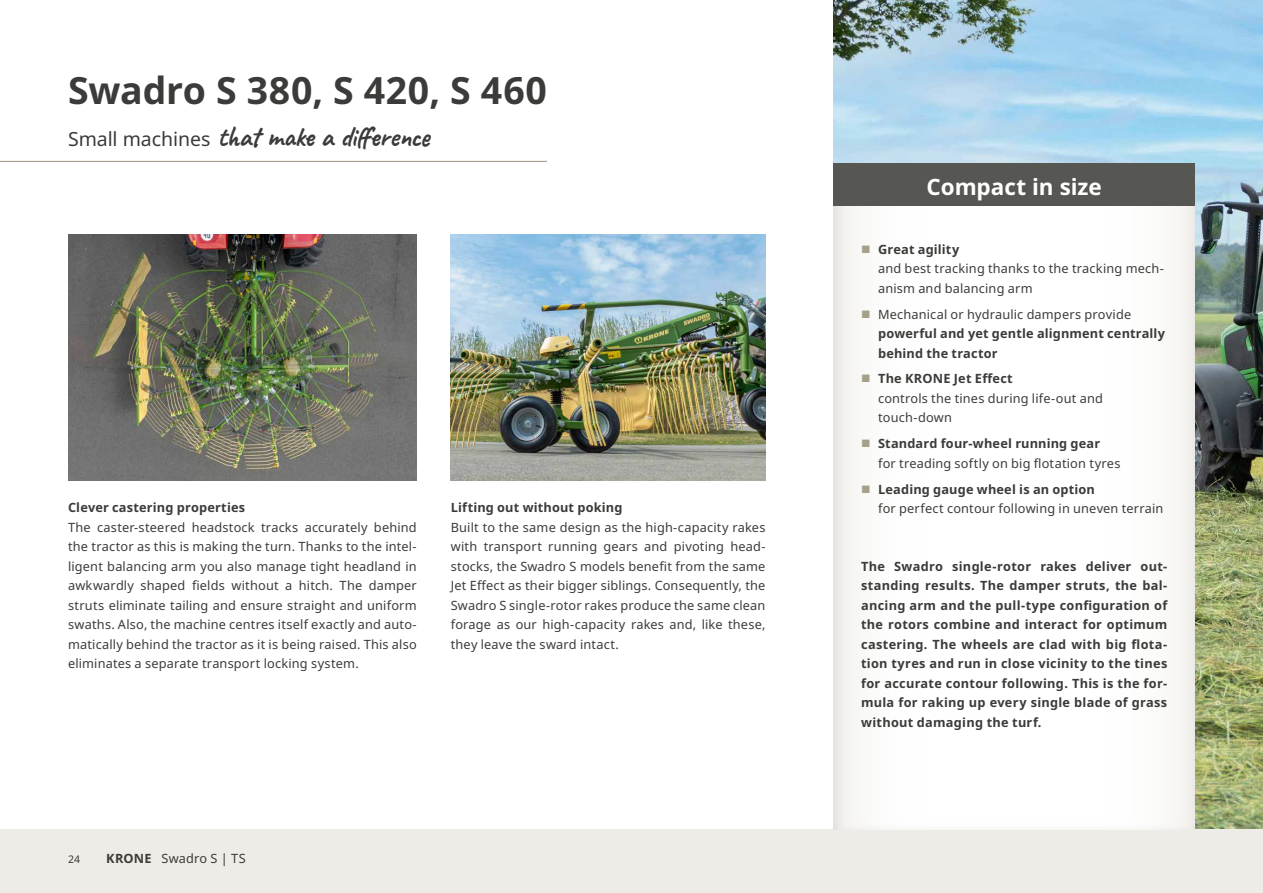
<style>
.page{position:relative;width:1263px;height:893px;background:#fff}
.page>*{position:absolute;margin:0;border:0;box-sizing:border-box;transform-origin:0 0}
.t1{font:700 37.5px "Noto Sans";letter-spacing:.015em;color:#3b3b3a}
.t2{font:700 28.5px "Caveat";letter-spacing:-.025em;color:#3b3b3a}
.t3{font:700 22.5px "Noto Sans";letter-spacing:-.005em;color:#fff}
.t4{font:12.75px/19.5px "Noto Sans";letter-spacing:.015em;color:#3b3b3a;text-align:justify}
.t5{font:700 12.75px/19.5px "Noto Sans";letter-spacing:.015em;color:#3b3b3a}
.t6{font:10.5px "Noto Sans";color:#3b3b3a}
.s1{font-family:"Noto Sans";font-weight:400;font-size:19.5px}
.s2{font-weight:700}
</style>
<div class="page">
<img style="left:833px;top:0;width:430px;height:829px">
<img style="left:68px;top:234px;width:349px;height:246px">
<img style="left:451px;top:234px;width:314px;height:246px">
<hr style="left:0;top:161px;width:547px;height:1px;background:#a69f89">
<div style="left:0;top:829px;width:1263px;height:64px;background:#eeece6"></div>
<div style="left:832px;top:170px;width:364px;height:660px;background:#000;opacity:.75"></div>
<div style="left:833px;top:164px;width:362px;height:42px;background:#565653"></div>
<svg style="left:862px;top:245px;width:7px;height:8px"></svg>
<svg style="left:862px;top:310px;width:7px;height:8px"></svg>
<svg style="left:862px;top:375px;width:7px;height:8px"></svg>
<svg style="left:862px;top:440px;width:7px;height:7px"></svg>
<svg style="left:862px;top:485px;width:7px;height:8px"></svg>
<h1 class="t1" style="left:68px;top:69px;width:480px">Swadro S 380, S 420, S 460</h1>
<h2 class="t2" style="left:68px;top:118px;width:363px"><span class="s1">Small machines</span> that make a difference</h2>
<p class="t5" style="left:68px;top:498px;width:179px">Clever castering properties</p>
<p class="t4" style="left:68px;top:518px;width:350px">The caster-steered headstock tracks accurately behind the tractor as this is making the turn. Thanks to the intel&shy;ligent balancing arm you also manage tight headland in awkwardly shaped fields without a hitch. The damper struts eliminate tailing and ensure straight and uniform swaths. Also, the machine centres itself exactly and auto&shy;matically behind the tractor as it is being raised. This also eliminates a separate transport locking system.</p>
<p class="t5" style="left:451px;top:498px;width:173px">Lifting out without poking</p>
<p class="t4" style="left:451px;top:518px;width:316px">Built to the same design as the high-capacity rakes with transport running gears and pivoting head&shy;stocks, the Swadro S models benefit from the same Jet Effect as their bigger siblings. Consequently, the Swadro S single-rotor rakes produce the same clean forage as our high-capacity rakes and, like these, they leave the sward intact.</p>
<p class="t6" style="left:68px;top:853px;width:14px">24</p>
<p class="t4" style="left:106px;top:849px;width:141px"><span class="s2">KRONE</span> Swadro S | TS</p>
<h3 class="t3" style="left:926px;top:174px;width:177px">Compact in size</h3>
<p class="t5" style="left:878px;top:240px;width:83px">Great agility</p>
<p class="t4" style="left:878px;top:259px;width:287px">and best tracking thanks to the tracking mech&shy;anism and balancing arm</p>
<p class="t4" style="left:878px;top:304px;width:255px">Mechanical or hydraulic dampers provide</p>
<p class="t5" style="left:878px;top:324px;width:288px">powerful and yet gentle alignment centrally behind the tractor</p>
<p class="t5" style="left:878px;top:369px;width:136px">The -KRONE Jet Effect</p>
<p class="t4" style="left:878px;top:389px;width:226px">controls the tines during life-out and touch-down</p>
<p class="t5" style="left:878px;top:434px;width:224px">Standard four-wheel running gear</p>
<p class="t4" style="left:878px;top:454px;width:244px">for treading softly on big flotation tyres</p>
<p class="t5" style="left:878px;top:480px;width:218px">Leading gauge wheel is an option</p>
<p class="t4" style="left:878px;top:499px;width:287px">for perfect contour following in uneven terrain</p>
<p class="t5" style="left:861px;top:557px;width:308px;text-align:justify">The Swadro single-rotor rakes deliver out&shy;standing results. The damper struts, the bal&shy;ancing arm and the pull-type configuration of the rotors combine and interact for optimum castering. The wheels are clad with big flota&shy;tion tyres and run in close vicinity to the tines for accurate contour following. This is the for&shy;mula for raking up every single blade of grass without damaging the turf.</p>
</div>
